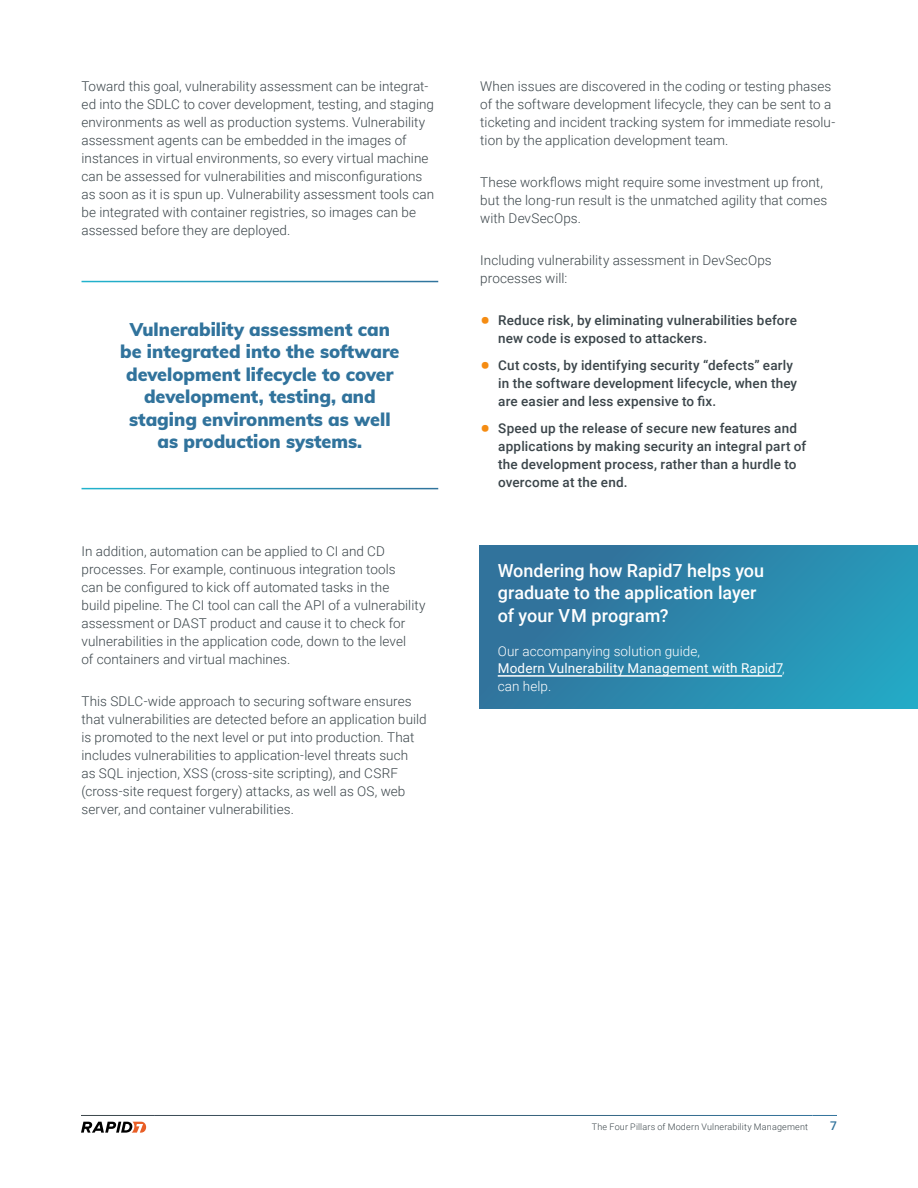
<style>
.page{position:relative;width:918px;height:1188px;background:#fff}
.page>*{position:absolute;margin:0;border:0;box-sizing:border-box;transform-origin:0 0}
.Body_Pull_Quote{font:900 18px/22.5px "Muli";color:#31739c;text-align:center}
.Callout_Box_Headline{font:500 18px/22.5px "Roboto";color:#fff}
.Body{font:300 13.5px/18px "Roboto";letter-spacing:.005em;color:#3b454a}
.t1{font:500 13.5px/18px "Roboto";letter-spacing:.01em;color:#3b454a}
.Callout_Box_Body{font:13.5px/16.5px "Roboto";letter-spacing:.01em;color:#fff}
.Callout_Box_Body-2{font:300 13.5px "Roboto";letter-spacing:.01em;color:#fff}
.t2{font:500 12px "Roboto";color:#31739c}
.t3{font:300 9px "Roboto";letter-spacing:.02em;color:#3b454a}
.s1{font-weight:900;font-size:27px;color:#f58c12}
.s2{font-weight:300}
</style>
<div class="page">
<svg style="left:813px;top:1115px;width:24px;height:1px"></svg>
<svg style="left:81px;top:1122px;width:65px;height:11px"></svg>
<div style="left:480px;top:545px;width:438px;height:163px;background:linear-gradient(to right,#326e98,#26a1bf)"></div>
<hr style="left:498px;top:675px;width:284px;height:2px;background:#fff">
<p class="Body" style="left:82px;top:77px;width:354px">Toward this goal, vulnerability assessment can be integrat&shy;ed into the SDLC to cover development, testing, and staging environments as well as production systems. Vulnerability assessment agents can be embedded in the images of instances in virtual environments, so every virtual machine can be assessed for vulnerabilities and misconfigurations as soon as it is spun up. Vulnerability assessment tools can be integrated with container registries, so images can be assessed before they are deployed.</p>
<p class="Body_Pull_Quote" style="left:120px;top:317px;width:281px">Vulnerability assessment can be integrated into the software development lifecycle to cover development, testing, and staging environments as well as production systems.</p>
<p class="Body" style="left:82px;top:542px;width:346px">In addition, automation can be applied to CI and CD processes. For example, continuous integration tools<br>can be configured to kick off automated tasks in the<br>build pipeline. The CI tool can call the API of a vulnerability assessment or DAST product and cause it to check for vulnerabilities in the application code, down to the level<br>of containers and virtual machines.</p>
<p class="Body" style="left:82px;top:692px;width:347px">This SDLC-wide approach to securing software ensures that vulnerabilities are detected before an application build is promoted to the next level or put into production. That includes vulnerabilities to application-level threats such<br>as SQL injection, XSS (cross-site scripting), and CSRF (cross-site request forgery) attacks, as well as OS, web server, and container vulnerabilities.</p>
<p class="Body" style="left:480px;top:77px;width:357px">When issues are discovered in the coding or testing phases of the software development lifecycle, they can be sent to a ticketing and incident tracking system for immediate resolu&shy;tion by the application development team.</p>
<p class="Body" style="left:480px;top:173px;width:348px">These workflows might require some investment up front, but the long-run result is the unmatched agility that comes with DevSecOps.</p>
<p class="Body" style="left:480px;top:251px;width:293px">Including vulnerability assessment in DevSecOps processes will:</p>
<p class="t1" style="left:498px;top:311px;width:300px;text-indent:-18px"><span class="s1">•</span> Reduce risk, by eliminating vulnerabilities before new code is exposed to attackers.</p>
<p class="t1" style="left:498px;top:356px;width:300px;text-indent:-18px"><span class="s1">•</span> Cut costs, by identifying security “defects” early in the software development lifecycle, when they are easier and less expensive to fix.</p>
<p class="t1" style="left:498px;top:419px;width:310px;text-indent:-18px"><span class="s1">•</span> Speed up the release of secure new features and applications by making security an integral part of the development process, rather than a hurdle to overcome at the end.</p>
<p class="Callout_Box_Headline" style="left:498px;top:559px;width:268px">Wondering how Rapid7 helps you graduate to the application layer of your VM program?</p>
<p class="Callout_Box_Body" style="left:498px;top:643px;width:288px"><span class="s2">Our accompanying solution guide,<br></span>Modern Vulnerability Management with Rapid7<span class="s2">,</span></p>
<p class="Callout_Box_Body-2" style="left:498px;top:677px;width:55px">can help.</p>
<p class="t3" style="left:592px;top:1120px;width:218px">The Four Pillars of Modern Vulnerability Management</p>
<p class="t2" style="left:830px;top:1118px;width:8px">7</p>
</div>
